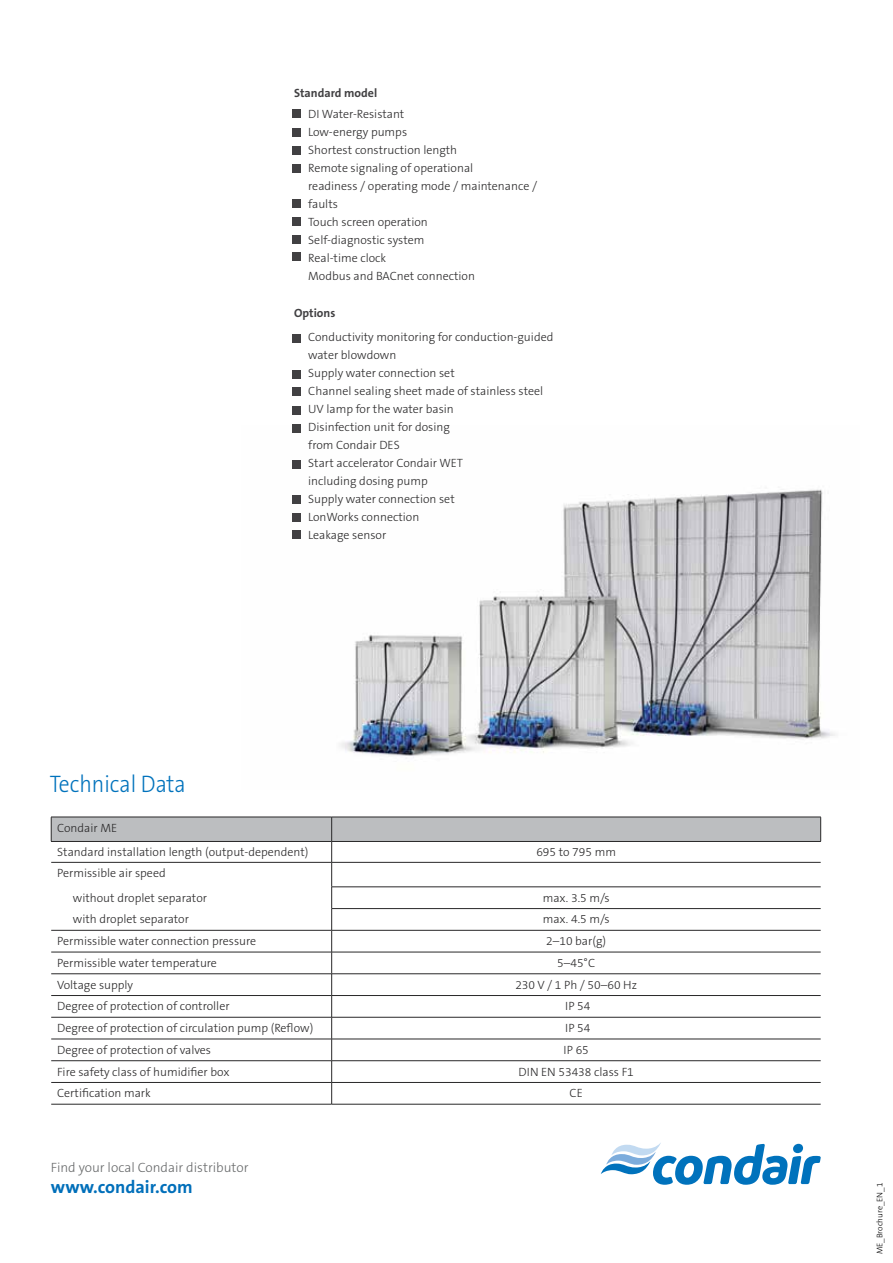
<style>
.page{position:relative;width:893px;height:1263px;background:#fff}
.page>*{position:absolute;margin:0;border:0;box-sizing:border-box;transform-origin:0 0}
.t1{font:300 24px "The Sans B3";color:#0072bc;scale:.9 1}
.t2{font:700 18px "The Sans B W7";color:#006fba}
.t3{font:300 13.5px "The Sans B W3";color:#686a6b}
.t4{font:300 12px/18px "The Sans B3";color:#292829}
.t5{font:700 12px "The Sans B7";color:#414042}
.t6{font:300 8.25px "The Sans B W3";color:#000}
</style>
<div class="page">
<svg style="left:601px;top:1143px;width:220px;height:42px"></svg>
<img style="left:340px;top:489px;width:495px;height:269px">
<div style="left:292px;top:334px;width:9px;height:9px;background:#414042"></div>
<div style="left:292px;top:406px;width:9px;height:9px;background:#414042"></div>
<div style="left:292px;top:109px;width:9px;height:9px;background:#414042"></div>
<div style="left:292px;top:370px;width:9px;height:8px;background:#414042"></div>
<div style="left:292px;top:495px;width:9px;height:9px;background:#414042"></div>
<div style="left:292px;top:513px;width:9px;height:9px;background:#414042"></div>
<div style="left:292px;top:530px;width:9px;height:9px;background:#414042"></div>
<div style="left:292px;top:146px;width:9px;height:9px;background:#414042"></div>
<div style="left:292px;top:200px;width:9px;height:8px;background:#414042"></div>
<div style="left:292px;top:424px;width:9px;height:9px;background:#414042"></div>
<div style="left:292px;top:128px;width:9px;height:8px;background:#414042"></div>
<div style="left:292px;top:387px;width:9px;height:9px;background:#414042"></div>
<div style="left:292px;top:460px;width:9px;height:9px;background:#414042"></div>
<div style="left:292px;top:164px;width:9px;height:9px;background:#414042"></div>
<div style="left:292px;top:217px;width:9px;height:9px;background:#414042"></div>
<div style="left:292px;top:235px;width:9px;height:8px;background:#414042"></div>
<div style="left:292px;top:252px;width:9px;height:9px;background:#414042"></div>
<hr style="left:51px;top:1104px;width:281px;height:1px;background:#292829">
<svg style="left:51px;top:817px;width:770px;height:287px"></svg>
<hr style="left:332px;top:1082px;width:489px;height:1px;background:#292829">
<hr style="left:332px;top:1104px;width:489px;height:1px;background:#292829">
<p class="t5" style="left:294px;top:87px;width:85px">Standard model</p>
<p class="t4" style="left:308px;top:105px;width:230px">DI Water-Resistant<br>Low-energy pumps<br>Shortest construction length<br>Remote signaling of operational<br>readiness / operating mode / maintenance / faults<br>Touch screen operation<br>Self-diagnostic system<br>Real-time clock<br>Modbus and BACnet connection</p>
<p class="t5" style="left:294px;top:307px;width:43px">Options</p>
<h1 class="t1" style="left:50px;top:771px;width:152px">Technical Data</h1>
<p class="t4" style="left:308px;top:329px;width:247px">Conductivity monitoring for conduction-guided water blowdown<br>Supply water connection set<br>Channel sealing sheet made of stainless steel<br>UV lamp for the water basin<br>Disinfection unit for dosing<br>from Condair DES<br>Start accelerator Condair WET<br>including dosing pump<br>Supply water connection set<br>LonWorks connection<br>Leakage sensor</p>
<p class="t4" style="left:57px;top:816px;width:253px;line-height:24.5px">Condair ME<br>Standard installation length (output-dependent)</p>
<p class="t4" style="left:73px;top:861px;width:136px;line-height:24.5px;text-indent:-16px">Permissible air speed without droplet separator</p>
<p class="t4" style="left:536px;top:844px;width:81px">695 to 795 mm</p>
<p class="t4" style="left:543px;top:889px;width:69px">max. 3.5 m/s</p>
<p class="t4" style="left:73px;top:911px;width:118px">with droplet separator</p>
<p class="t4" style="left:543px;top:911px;width:69px">max. 4.5 m/s</p>
<p class="t4" style="left:57px;top:932px;width:201px">Permissible water connection pressure</p>
<p class="t4" style="left:546px;top:932px;width:61px">2–10 bar(g)</p>
<p class="t4" style="left:57px;top:954px;width:161px">Permissible water temperature</p>
<p class="t4" style="left:557px;top:954px;width:39px">5–45°C</p>
<p class="t4" style="left:57px;top:976px;width:77px">Voltage supply</p>
<p class="t4" style="left:515px;top:976px;width:123px">230 V / 1 Ph / 50–60 Hz</p>
<p class="t4" style="left:57px;top:998px;width:174px">Degree of protection of controller</p>
<p class="t4" style="left:565px;top:998px;width:27px">IP 54</p>
<p class="t4" style="left:57px;top:1019px;width:258px">Degree of protection of circulation pump (Reflow)</p>
<p class="t4" style="left:565px;top:1019px;width:27px">IP 54</p>
<p class="t4" style="left:57px;top:1041px;width:155px">Degree of protection of valves</p>
<p class="t4" style="left:563px;top:1041px;width:27px">IP 65</p>
<p class="t4" style="left:57px;top:1063px;width:174px">Fire safety class of humidifier box</p>
<p class="t4" style="left:518px;top:1063px;width:117px">DIN EN 53438 class F1</p>
<p class="t4" style="left:57px;top:1085px;width:95px">Certification mark</p>
<p class="t4" style="left:569px;top:1085px;width:15px">CE</p>
<p class="t3" style="left:51px;top:1158px;width:199px">Find your local Condair distributor</p>
<h2 class="t2" style="left:51px;top:1175px;width:143px">www.condair.com</h2>
<p class="t6" style="left:874px;top:1254px;width:73px;rotate:-90deg">ME_Brochure_EN_1</p>
</div>
